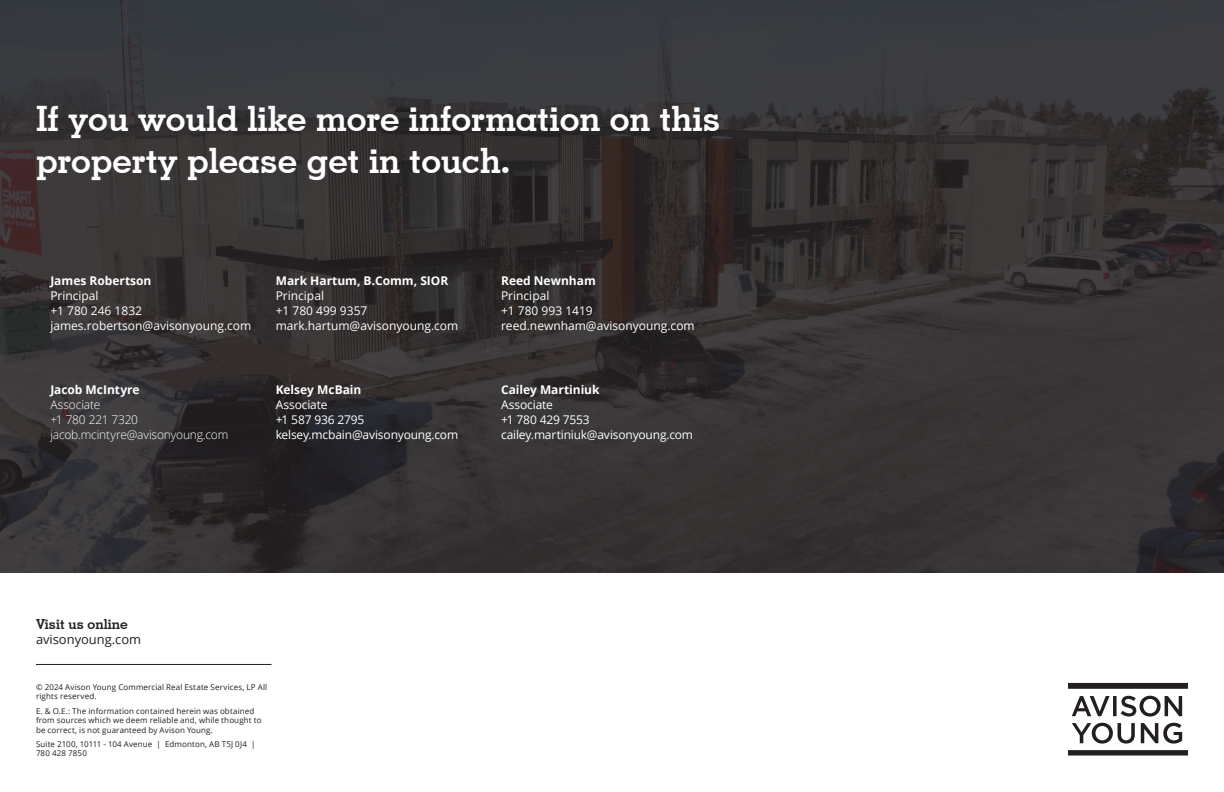
<style>
.page{position:relative;width:1224px;height:792px;background:#fff}
.page>*{position:absolute;margin:0;border:0;box-sizing:border-box;transform-origin:0 0}
.t1{font:700 35px/42px "Geometric Slab 703 BT";color:#fff}
.t2{font:700 13.9px "Geometric Slab 703 BT";color:#231f20}
.t3{font:12.9px "Open Sans";color:#231f20}
.Abbrivated_contact_info{font:12px/15px "Open Sans";color:#fff}
.Contact_Info{font:12px/15px "Open Sans";letter-spacing:-.015em;color:#fff}
.Contact_Info-2{font:300 12px/15px "Open Sans";letter-spacing:-.015em;color:#fff}
.Abbrivated_contact_info-2{font:700 12px "Open Sans";color:#fff}
.Contact_Info-3{font:700 12px "Open Sans";letter-spacing:-.005em;color:#fff}
.t4{font:8px/9.6px "Open Sans";letter-spacing:.015em;color:#231f20}
</style>
<div class="page">
<img style="left:0;top:0;width:1224px;height:572px">
<svg style="left:1068px;top:683px;width:120px;height:6px"></svg>
<svg style="left:1068px;top:750px;width:120px;height:6px"></svg>
<svg style="left:1072px;top:696px;width:110px;height:21px"></svg>
<svg style="left:1072px;top:723px;width:63px;height:21px"></svg>
<svg style="left:1141px;top:723px;width:41px;height:21px"></svg>
<hr style="left:36px;top:664px;width:236px;height:1px;background:#231f20">
<p class="t1" style="left:36px;top:97px;width:686px">If you would like more information on this property please get in touch.</p>
<p class="Abbrivated_contact_info-2" style="left:50px;top:272px;width:103px">James Robertson</p>
<p class="Abbrivated_contact_info" style="left:50px;top:287px;width:50px">Principal</p>
<p class="Abbrivated_contact_info" style="left:50px;top:302px;width:202px">+1 780 246 1832 james.robertson@avisonyoung.com</p>
<p class="Contact_Info-3" style="left:50px;top:381px;width:91px">Jacob McIntyre</p>
<p class="Contact_Info-2" style="left:50px;top:397px;width:179px">Associate<br>+1 780 221 7320 jacob.mcintyre@avisonyoung.com</p>
<p class="Abbrivated_contact_info-2" style="left:276px;top:272px;width:174px">Mark Hartum, B.Comm, SIOR</p>
<p class="Abbrivated_contact_info" style="left:276px;top:287px;width:50px">Principal</p>
<p class="Abbrivated_contact_info" style="left:276px;top:302px;width:184px">+1 780 499 9357 mark.hartum@avisonyoung.com</p>
<p class="Contact_Info-3" style="left:276px;top:381px;width:87px">Kelsey McBain</p>
<p class="Contact_Info" style="left:276px;top:397px;width:184px">Associate<br>+1 587 936 2795 kelsey.mcbain@avisonyoung.com</p>
<p class="Abbrivated_contact_info-2" style="left:501px;top:272px;width:96px">Reed Newnham</p>
<p class="Abbrivated_contact_info" style="left:501px;top:287px;width:50px">Principal</p>
<p class="Abbrivated_contact_info" style="left:501px;top:302px;width:195px">+1 780 993 1419 reed.newnham@avisonyoung.com</p>
<p class="Contact_Info-3" style="left:501px;top:381px;width:100px">Cailey Martiniuk</p>
<p class="Contact_Info" style="left:501px;top:397px;width:193px">Associate<br>+1 780 429 7553 cailey.martiniuk@avisonyoung.com</p>
<p class="t2" style="left:36px;top:615px;width:93px">Visit us online</p>
<p class="t3" style="left:36px;top:631px;width:107px">avisonyoung.com</p>
<p class="t4" style="left:36px;top:682px;width:233px">© 2024 Avison Young Commercial Real Estate Services, LP All rights reserved.</p>
<p class="t4" style="left:36px;top:706px;width:227px">E. &amp; O.E.: The information contained herein was obtained from sources which we deem reliable and, while thought to be correct, is not guaranteed by Avison Young.</p>
<p class="t4" style="left:36px;top:739px;width:221px">Suite 2100, 10111 - 104 Avenue | Edmonton, AB T5J 0J4 |<br>780 428 7850</p>
</div>
